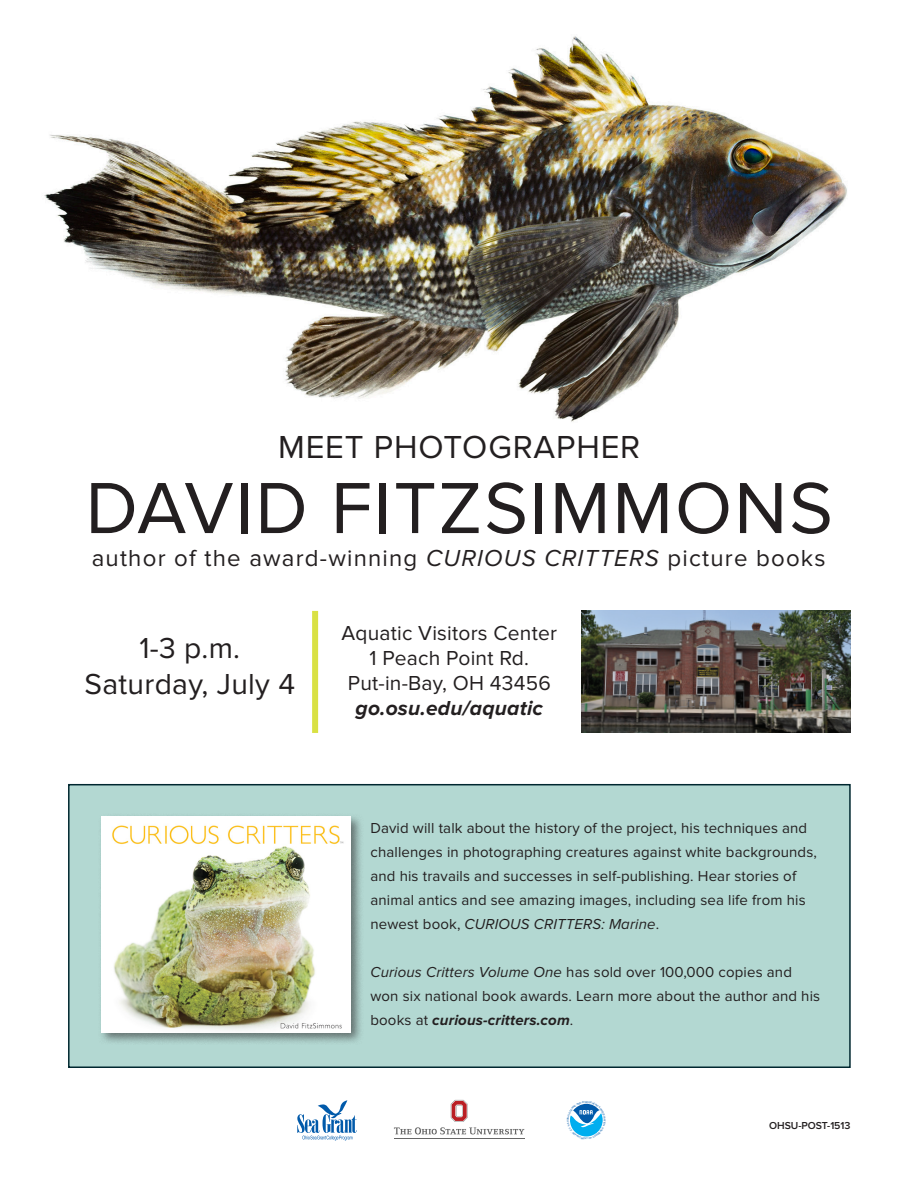
<style>
.page{position:relative;width:918px;height:1188px;background:#fff}
.page>*{position:absolute;margin:0;border:0;box-sizing:border-box;transform-origin:0 0}
.t1{font:75px "Proxima Nova";letter-spacing:.025em;color:#231f20}
.t2{font:33px "Proxima Nova";letter-spacing:.025em;color:#231f20}
.t3{font:30px "Proxima Nova";letter-spacing:.01em;color:#231f20}
.t4{font:24px "Proxima Nova";letter-spacing:.05em;color:#231f20}
.t5{font:21px "Proxima Nova";letter-spacing:.01em;color:#231f20}
.t6{font:italic 700 21px "Proxima Nova";letter-spacing:.01em;color:#231f20}
.t7{font:15px/24px "Proxima Nova";letter-spacing:.01em;color:#231f20}
.t8{font:600 10.5px "Proxima Nova";letter-spacing:-.005em;color:#231f20}
.s1{font-style:italic}
.s2{font-weight:700;font-style:italic}
</style>
<div class="page">
<div style="left:68px;top:784px;width:783px;height:284px;background:#b3d8d2;border:2px solid #00272f"></div>
<div style="left:98px;top:813px;width:266px;height:232px;background:#231f20;opacity:.55"></div>
<img style="left:102px;top:817px;width:249px;height:215px">
<img style="left:44px;top:36px;width:803px;height:386px">
<div style="left:312px;top:611px;width:6px;height:122px;background:#d9e144"></div>
<img style="left:581px;top:611px;width:269px;height:122px">
<svg style="left:297px;top:1100px;width:60px;height:40px"></svg>
<svg style="left:394px;top:1100px;width:130px;height:34px"></svg>
<hr style="left:394px;top:1138px;width:131px;height:1px;background:#666">
<svg style="left:570px;top:1103px;width:33px;height:34px"></svg>
<p class="t2" style="left:278px;top:428px;width:364px">MEET PHOTOGRAPHER</p>
<p class="t1" style="left:85px;top:465px;width:749px">DAVID FITZSIMMONS</p>
<p class="t4" style="left:92px;top:544px;width:735px">author of the award-winning <span class="s1">CURIOUS CRITTERS</span> picture books</p>
<p class="t3" style="left:139px;top:631px;width:102px">1-3 p.m.</p>
<p class="t3" style="left:85px;top:667px;width:212px">Saturday, July 4</p>
<p class="t5" style="left:341px;top:620px;width:217px">Aquatic Visitors Center</p>
<p class="t5" style="left:370px;top:646px;width:161px">1 Peach Point Rd.</p>
<p class="t5" style="left:348px;top:671px;width:204px">Put-in-Bay, OH 43456</p>
<p class="t6" style="left:356px;top:696px;width:189px">go.osu.edu/aquatic</p>
<p class="t7" style="left:370px;top:817px;width:448px">David will talk about the history of the project, his techniques and challenges in photographing creatures against white backgrounds, and his travails and successes in self-publishing. Hear stories of animal antics and see amazing images, including sea life from his newest book, <span class="s1">CURIOUS CRITTERS: Marine</span>.</p>
<p class="t7" style="left:370px;top:961px;width:451px"><span class="s1">Curious Critters Volume One</span> has sold over 100,000 copies and won six national book awards. Learn more about the author and his books at <span class="s2">curious-critters.com</span>.</p>
<p class="t8" style="left:769px;top:1119px;width:83px">OHSU-POST-1513</p>
</div>
